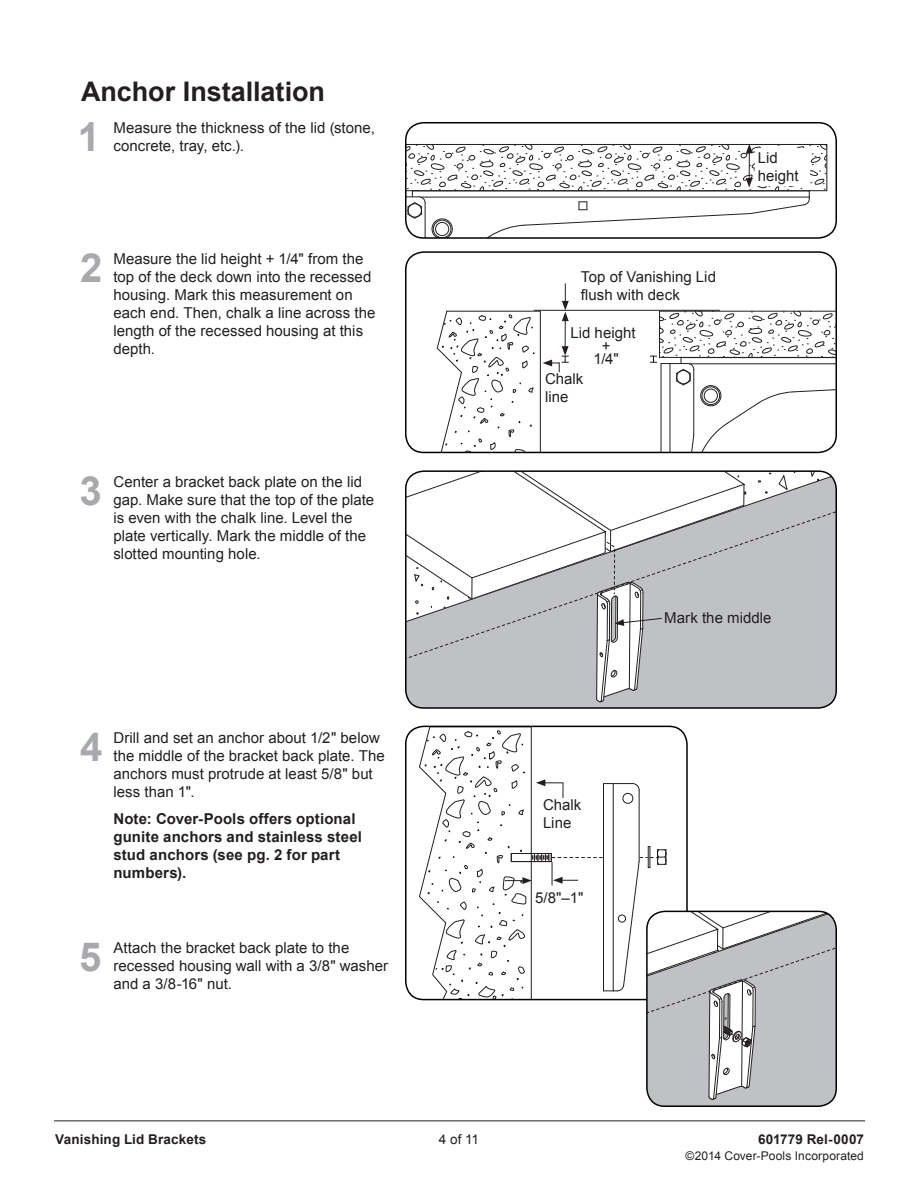
<style>
.page{position:relative;width:918px;height:1188px;background:#fff}
.page>*{position:absolute;margin:0;border:0;box-sizing:border-box;transform-origin:0 0}
.Instruction_Text{font:700 40.2px "Arial";color:#a8a9ad}
.Section_title{font:700 27px "Arial";color:#231f20}
.Instruction_Text-2{font:15px/18px "Arial";letter-spacing:.005em;color:#231f20}
.Instruction_Text-3{font:700 15px/18px "Arial";letter-spacing:.01em;color:#231f20}
.Callout{font:15px/18px "Arial";color:#231f20}
.t1{font:700 13.5px "Arial";letter-spacing:.01em;color:#231f20}
.t2{font:13.5px "Arial";color:#231f20}
.t3{font:12px "Arial";letter-spacing:.015em;color:#231f20}
</style>
<div class="page">
<hr style="left:540px;top:311px;width:1px;height:141px;background:#231f20">
<hr style="left:447px;top:311px;width:93px;height:1px;background:#231f20">
<svg style="left:436px;top:310px;width:99px;height:140px"></svg>
<div style="left:405px;top:251px;width:432px;height:202px;border:2px solid #000101;border-radius:18px"></div>
<hr style="left:534px;top:310px;width:186px;height:1px;background:#231f20">
<hr style="left:565px;top:319px;width:1px;height:30px;background:#231f20">
<svg style="left:562px;top:283px;width:7px;height:38px"></svg>
<div style="left:405px;top:122px;width:432px;height:117px;border:2px solid #000101;border-radius:18px"></div>
<svg style="left:406px;top:144px;width:421px;height:94px"></svg>
<div style="left:755px;top:148px;width:55px;height:37px;background:#fff"></div>
<div style="left:410px;top:670px;width:426px;height:38px;background:#c0c1c4"></div>
<svg style="left:746px;top:471px;width:88px;height:35px"></svg>
<div style="left:746px;top:506px;width:88px;height:164px;background:#c0c1c4"></div>
<div style="left:405px;top:470px;width:432px;height:239px;border:2px solid #000101;border-radius:18px"></div>
<svg style="left:406px;top:471px;width:340px;height:232px"></svg>
<svg style="left:650px;top:311px;width:186px;height:141px"></svg>
<svg style="left:543px;top:346px;width:26px;height:26px"></svg>
<svg style="left:419px;top:726px;width:417px;height:380px"></svg>
<div style="left:646px;top:911px;width:191px;height:196px;border:2px solid #000101;border-radius:18px"></div>
<hr style="left:54px;top:1120px;width:811px;height:1px;background:#231f20">
<p class="Section_title" style="left:81px;top:73px;width:246px">Anchor Installation</p>
<p class="Instruction_Text" style="left:78px;top:110px;width:24px">1</p>
<p class="Instruction_Text-2" style="left:113px;top:119px;width:263px">Measure the thickness of the lid (stone, concrete, tray, etc.).</p>
<p class="Instruction_Text" style="left:80px;top:241px;width:24px">2</p>
<p class="Instruction_Text-2" style="left:113px;top:250px;width:263px">Measure the lid height + 1/4" from the top of the deck down into the recessed housing. Mark this measurement on each end. Then, chalk a line across the length of the recessed housing at this depth.</p>
<p class="Instruction_Text" style="left:79px;top:464px;width:24px">3</p>
<p class="Instruction_Text-2" style="left:113px;top:473px;width:262px">Center a bracket back plate on the lid gap. Make sure that the top of the plate is even with the chalk line. Level the plate vertically. Mark the middle of the slotted mounting hole.</p>
<p class="Instruction_Text" style="left:80px;top:720px;width:24px">4</p>
<p class="Instruction_Text-2" style="left:113px;top:729px;width:273px">Drill and set an anchor about 1/2" below the middle of the bracket back plate. The anchors must protrude at least 5/8" but less than 1".</p>
<p class="Instruction_Text-3" style="left:113px;top:810px;width:250px">Note: Cover-Pools offers optional gunite anchors and stainless steel stud anchors (see pg. 2 for part numbers).</p>
<p class="Instruction_Text" style="left:79px;top:930px;width:24px">5</p>
<p class="Instruction_Text-2" style="left:113px;top:939px;width:276px">Attach the bracket back plate to the recessed housing wall with a 3/8" washer and a 3/8-16" nut.</p>
<p class="Callout" style="left:581px;top:268px;width:137px">Top of Vanishing Lid</p>
<p class="Callout" style="left:581px;top:286px;width:100px">flush with deck</p>
<p class="Callout" style="left:570px;top:324px;width:67px">Lid height</p>
<p class="Callout" style="left:545px;top:370px;width:40px">Chalk line</p>
<p class="Callout" style="left:602px;top:337px;width:10px">+</p>
<p class="Callout" style="left:594px;top:350px;width:27px">1/4"</p>
<p class="Callout" style="left:758px;top:149px;width:42px">Lid height</p>
<p class="Callout" style="left:543px;top:796px;width:40px">Chalk<br>Line</p>
<p class="Instruction_Text-2" style="left:535px;top:889px;width:50px">5/8"–1"</p>
<p class="Callout" style="left:664px;top:609px;width:109px">Mark the middle</p>
<p class="t1" style="left:55px;top:1130px;width:153px">Vanishing Lid Brackets</p>
<p class="t2" style="left:439px;top:1130px;width:42px">4 of 11</p>
<p class="t1" style="left:758px;top:1130px;width:107px">601779 Rel-0007</p>
<p class="t3" style="left:686px;top:1148px;width:180px">©2014 Cover-Pools Incorporated</p>
</div>
